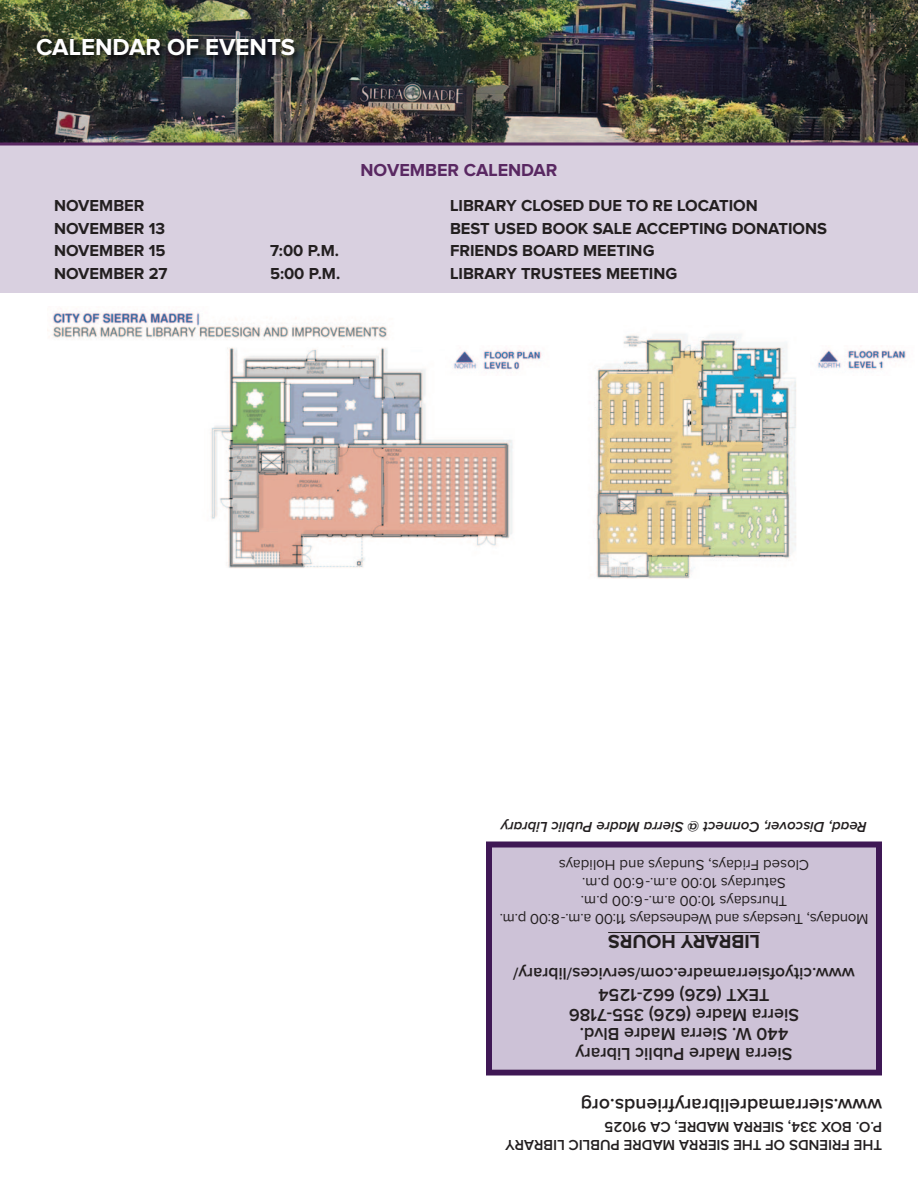
<style>
.page{position:relative;width:918px;height:1188px;background:#fff}
.page>*{position:absolute;margin:0;border:0;box-sizing:border-box;transform-origin:0 0}
.t1{font:700 24px "Proxima Nova";color:#fff}
.t2{font:600 19.5px "Proxima Nova";color:#231f20}
.t3{font:700 19.5px "Proxima Nova";color:#231f20}
.t4{font:600 18px "Proxima Nova";color:#231f20}
.t5{font:700 18px "Proxima Nova";color:#592862}
.t6{font:600 17.25px "Proxima Nova";color:#231f20}
.t7{font:700 16.5px "Proxima Nova";color:#231f20}
.t8{font:15px "Proxima Nova";color:#231f20}
.t9{font:600 15px "Proxima Nova";color:#231f20}
.t10{font:italic 600 15px "Proxima Nova";color:#231f20}
</style>
<div class="page">
<img style="left:0;top:0;width:918px;height:142px">
<div style="left:0;top:144px;width:918px;height:148px;background:#d9d0e0"></div>
<img style="left:29px;top:29px;width:390px;height:51px">
<svg style="left:0;top:142px;width:918px;height:4px;background:#6a446f"></svg>
<div style="left:492px;top:848px;width:384px;height:222px;background:#cdc2d7"></div>
<div style="left:486px;top:842px;width:396px;height:234px;border:6px solid #3f1855"></div>
<hr style="left:608px;top:932px;width:152px;height:1px;background:#231f20">
<img style="left:211px;top:347px;width:302px;height:221px">
<img style="left:595px;top:334px;width:201px;height:245px">
<img style="left:446px;top:347px;width:96px;height:28px">
<img style="left:817px;top:350px;width:89px;height:20px">
<img style="left:52px;top:312px;width:335px;height:28px">
<p class="t1" style="left:36px;top:39px;width:261px">CALENDAR OF EVENTS</p>
<p class="t5" style="left:361px;top:164px;width:198px">NOVEMBER CALENDAR</p>
<p class="t7" style="left:54px;top:200px;width:92px">NOVEMBER</p>
<p class="t7" style="left:450px;top:200px;width:309px">LIBRARY CLOSED DUE TO RE LOCATION</p>
<p class="t7" style="left:54px;top:222px;width:113px">NOVEMBER 13</p>
<p class="t7" style="left:450px;top:222px;width:379px">BEST USED BOOK SALE ACCEPTING DONATIONS</p>
<p class="t7" style="left:54px;top:245px;width:113px">NOVEMBER 15</p>
<p class="t7" style="left:270px;top:245px;width:71px">7:00 P.M.</p>
<p class="t7" style="left:450px;top:245px;width:206px">FRIENDS BOARD MEETING</p>
<p class="t7" style="left:54px;top:267px;width:115px">NOVEMBER 27</p>
<p class="t7" style="left:270px;top:267px;width:72px">5:00 P.M.</p>
<p class="t7" style="left:450px;top:267px;width:229px">LIBRARY TRUSTEES MEETING</p>
<p class="t10" style="left:867px;top:836px;width:367px;rotate:-180deg">Read, Discover, Connect @ Sierra Madre Public Library</p>
<p class="t8" style="left:809px;top:870px;width:252px;rotate:-180deg">Closed Fridays, Sundays and Holidays</p>
<p class="t8" style="left:786px;top:888px;width:205px;rotate:-180deg">Saturdays 10:00 a.m.-6:00 p.m.</p>
<p class="t8" style="left:787px;top:906px;width:208px;rotate:-180deg">Thursdays 10:00 a.m.-6:00 p.m.</p>
<p class="t8" style="left:868px;top:924px;width:370px;rotate:-180deg">Mondays, Tuesdays and Wednesdays 11:00 a.m.-8:00 p.m.</p>
<p class="t3" style="left:760px;top:949px;width:153px;rotate:-180deg">LIBRARY HOURS</p>
<p class="t6" style="left:855px;top:980px;width:343px;rotate:-180deg">www.cityofsierramadre.com/services/library/</p>
<p class="t4" style="left:770px;top:1001px;width:173px;rotate:-180deg">TEXT (626) 662-1254</p>
<p class="t4" style="left:799px;top:1021px;width:232px;rotate:-180deg">Sierra Madre (626) 355-7186</p>
<p class="t4" style="left:788px;top:1040px;width:210px;rotate:-180deg">440 W. Sierra Madre Blvd.</p>
<p class="t4" style="left:792px;top:1060px;width:218px;rotate:-180deg">Sierra Madre Public Library</p>
<p class="t2" style="left:882px;top:1112px;width:303px;rotate:-180deg">www.sierramadrelibraryfriends.org</p>
<p class="t9" style="left:882px;top:1132px;width:279px;rotate:-180deg">P.O. BOX 334, SIERRA MADRE, CA 91025</p>
<p class="t9" style="left:882px;top:1150px;width:378px;rotate:-180deg">THE FRIENDS OF THE SIERRA MADRE PUBLIC LIBRARY</p>
</div>
